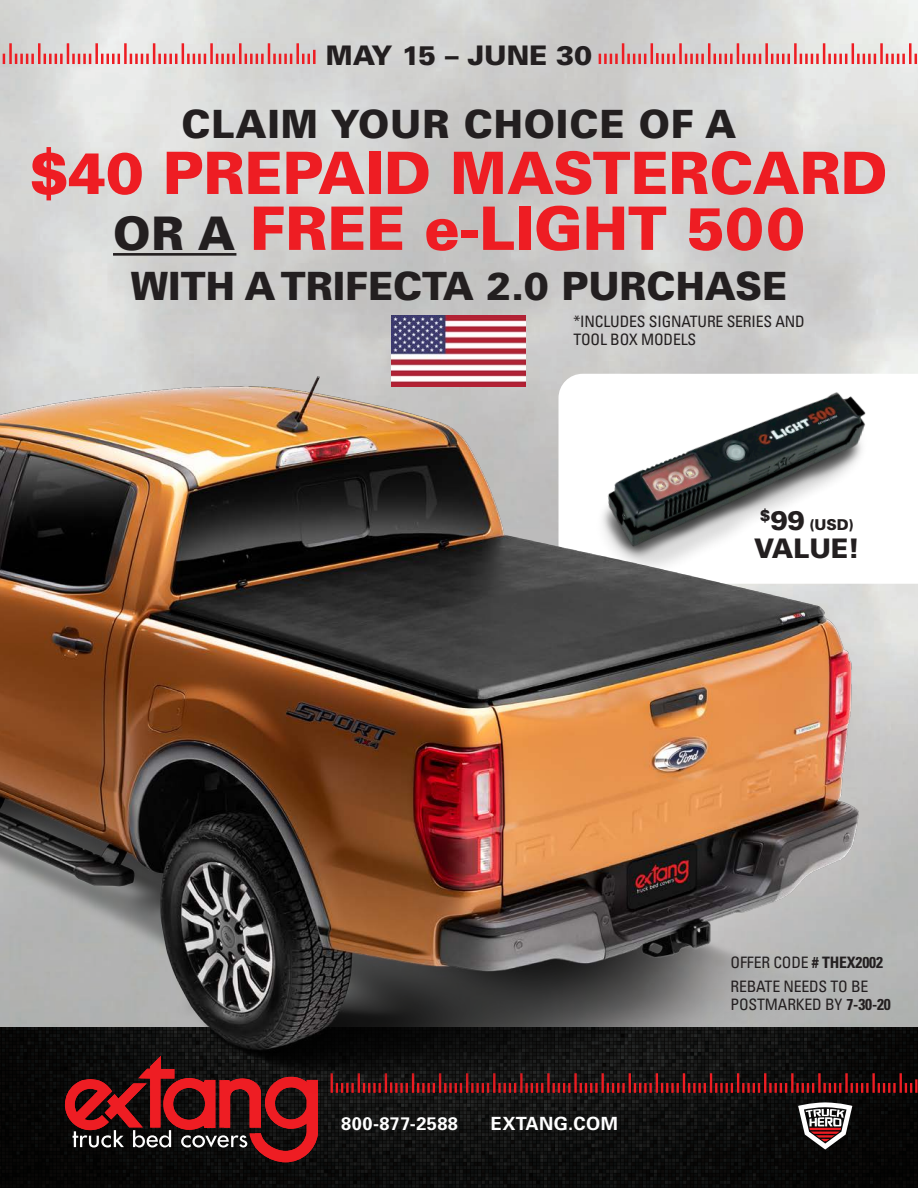
<style>
.page{position:relative;width:918px;height:1188px;background:#fff}
.page>*{position:absolute;margin:0;border:0;box-sizing:border-box;transform-origin:0 0}
.t1{font:900 60px "Univers";color:#ee1d23}
.t2{font:900 58.5px "Univers";color:#ee1d23}
.t3{font:900 39px "Univers";color:#231f20;scale:.96 1}
.t4{font:900 39px "Univers";letter-spacing:.025em;color:#231f20;scale:.96 1}
.t5{font:900 27px "Univers";color:#231f20}
.t6{font:900 27px "Univers";color:#231f20;scale:.96 1}
.t7{font:700 18.15px "Univers";letter-spacing:.02em;color:#fff}
.t8{font:condensed 15.75px/17.2px "Univers";letter-spacing:-.01em;color:#231f20}
.t9{font:900 15px "Univers";color:#231f20;scale:.96 1}
.s1{font-size:46.35px;color:#231f20}
.s2{font-size:27px}
.s3{font-weight:700}
</style>
<div class="page">
<hr style="left:909px;top:43px;width:3px;height:21px;background:#ee1d23">
<svg style="left:915px;top:54px;width:2px;height:10px"></svg>
<hr style="left:823px;top:43px;width:2px;height:21px;background:#ee1d23">
<svg style="left:828px;top:54px;width:19px;height:10px"></svg>
<hr style="left:737px;top:43px;width:2px;height:21px;background:#ee1d23">
<svg style="left:742px;top:54px;width:19px;height:10px"></svg>
<hr style="left:651px;top:43px;width:2px;height:21px;background:#ee1d23">
<svg style="left:656px;top:53px;width:19px;height:11px"></svg>
<hr style="left:880px;top:43px;width:3px;height:21px;background:#ee1d23">
<svg style="left:886px;top:54px;width:19px;height:10px"></svg>
<hr style="left:794px;top:43px;width:3px;height:21px;background:#ee1d23">
<svg style="left:800px;top:54px;width:19px;height:10px"></svg>
<hr style="left:708px;top:43px;width:2px;height:21px;background:#ee1d23">
<svg style="left:714px;top:54px;width:19px;height:10px"></svg>
<hr style="left:622px;top:43px;width:2px;height:21px;background:#ee1d23">
<svg style="left:627px;top:54px;width:19px;height:10px"></svg>
<hr style="left:852px;top:43px;width:2px;height:21px;background:#ee1d23">
<svg style="left:857px;top:54px;width:19px;height:10px"></svg>
<hr style="left:765px;top:43px;width:3px;height:21px;background:#ee1d23">
<svg style="left:771px;top:54px;width:19px;height:10px"></svg>
<hr style="left:679px;top:43px;width:3px;height:21px;background:#ee1d23">
<svg style="left:685px;top:54px;width:19px;height:10px"></svg>
<svg style="left:599px;top:54px;width:19px;height:10px"></svg>
<hr style="left:182px;top:43px;width:2px;height:21px;background:#ee1d23">
<svg style="left:187px;top:54px;width:19px;height:10px"></svg>
<hr style="left:95px;top:43px;width:3px;height:21px;background:#ee1d23">
<svg style="left:101px;top:54px;width:19px;height:10px"></svg>
<hr style="left:9px;top:43px;width:3px;height:21px;background:#ee1d23">
<svg style="left:15px;top:54px;width:19px;height:10px"></svg>
<hr style="left:153px;top:43px;width:2px;height:21px;background:#ee1d23">
<svg style="left:158px;top:54px;width:19px;height:10px"></svg>
<hr style="left:67px;top:43px;width:2px;height:21px;background:#ee1d23">
<svg style="left:72px;top:54px;width:19px;height:10px"></svg>
<svg style="left:3px;top:54px;width:2px;height:10px"></svg>
<hr style="left:124px;top:43px;width:3px;height:21px;background:#ee1d23">
<svg style="left:130px;top:54px;width:19px;height:10px"></svg>
<hr style="left:38px;top:43px;width:3px;height:21px;background:#ee1d23">
<svg style="left:44px;top:54px;width:19px;height:10px"></svg>
<hr style="left:268px;top:43px;width:2px;height:21px;background:#ee1d23">
<svg style="left:273px;top:54px;width:19px;height:10px"></svg>
<hr style="left:239px;top:43px;width:3px;height:21px;background:#ee1d23">
<svg style="left:245px;top:54px;width:19px;height:10px"></svg>
<hr style="left:296px;top:43px;width:3px;height:21px;background:#ee1d23">
<svg style="left:302px;top:54px;width:8px;height:10px"></svg>
<hr style="left:313px;top:50px;width:3px;height:14px;background:#ee1d23">
<hr style="left:210px;top:43px;width:3px;height:21px;background:#ee1d23">
<svg style="left:216px;top:54px;width:19px;height:10px"></svg>
<img style="left:0;top:1027px;width:918px;height:161px">
<hr style="left:872px;top:1073px;width:3px;height:20px;background:#ee1d23">
<svg style="left:878px;top:1083px;width:18px;height:10px"></svg>
<hr style="left:900px;top:1073px;width:2px;height:20px;background:#ee1d23">
<svg style="left:905px;top:1083px;width:7px;height:10px"></svg>
<hr style="left:915px;top:1079px;width:3px;height:14px;background:#ee1d23">
<svg style="left:65px;top:1126px;width:253px;height:36px"></svg>
<svg style="left:798px;top:1126px;width:54px;height:24px"></svg>
<hr style="left:113px;top:253px;width:123px;height:3px;background:#231f20">
<img style="left:0;top:357px;width:869px;height:769px">
<img style="left:391px;top:315px;width:135px;height:71px">
<p class="t5" style="left:326px;top:39px;width:268px">MAY 15 – JUNE 30</p>
<p class="t4" style="left:182px;top:100px;width:580px">CLAIM YOUR CHOICE OF A</p>
<p class="t2" style="left:30px;top:137px;width:859px">$40 PREPAID MASTERCARD</p>
<p class="t1" style="left:113px;top:191px;width:693px"><span class="s1">OR A</span> FREE e-LIGHT 500</p>
<p class="t3" style="left:131px;top:262px;width:685px">WITH A TRIFECTA 2.0 PURCHASE</p>
<p class="t8" style="left:573px;top:313px;width:233px">*INCLUDES SIGNATURE SERIES AND<br>TOOL BOX MODELS</p>
<p class="t9" style="left:760px;top:515px;width:99px"><sup>$</sup><span class="s2">99</span> (USD)</p>
<p class="t6" style="left:754px;top:532px;width:111px">VALUE!</p>
<p class="t7" style="left:341px;top:1112px;width:118px">800-877-2588</p>
<p class="t7" style="left:491px;top:1112px;width:128px">EXTANG.COM</p>
<p class="t8" style="left:731px;top:954px;width:154px">OFFER CODE <span class="s3"># THEX2002</span></p>
<p class="t8" style="left:731px;top:978px;width:139px">REBATE NEEDS TO BE</p>
<p class="t8" style="left:731px;top:995px;width:162px">POSTMARKED BY <span class="s3">7-30-20</span></p>
</div>
